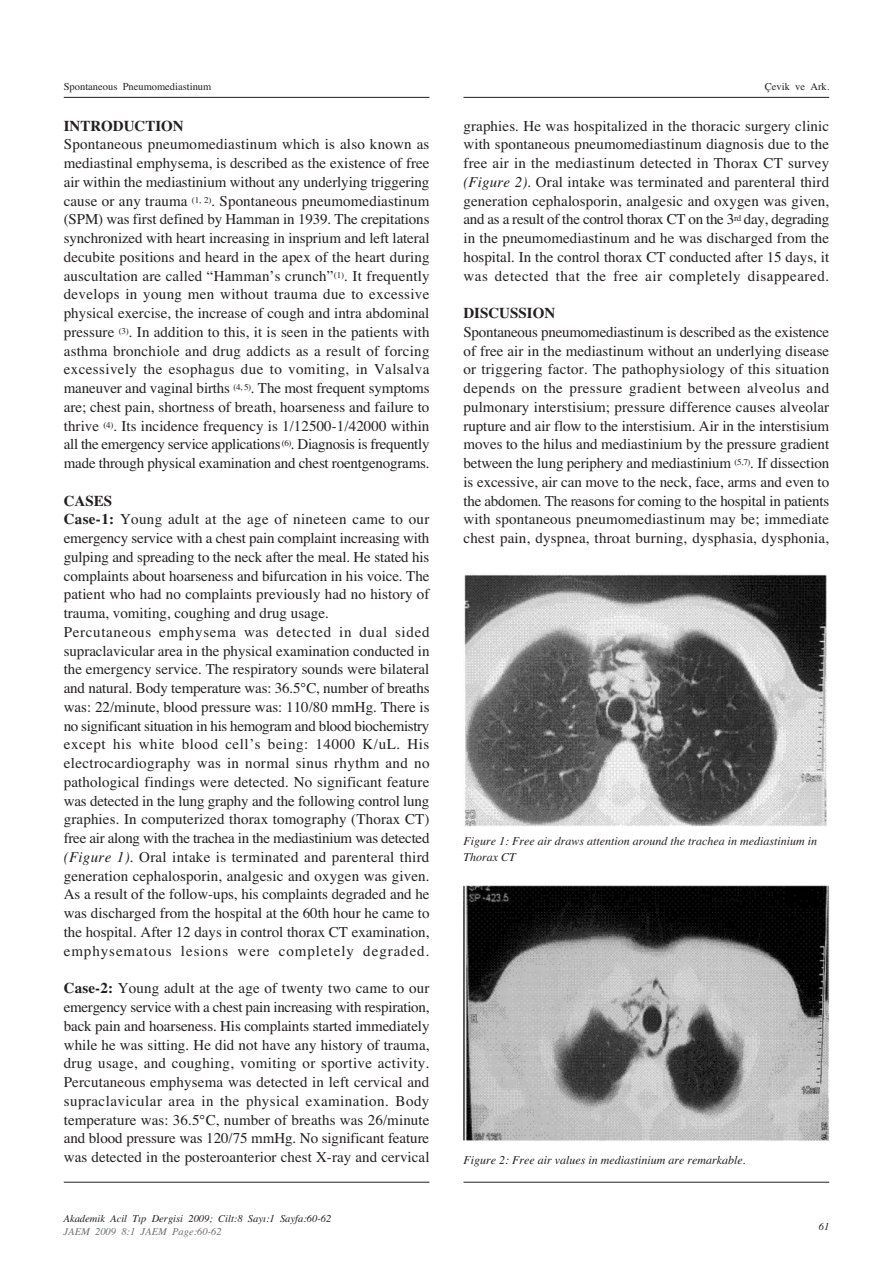
<style>
.page{position:relative;width:893px;height:1263px;background:#fff}
.page>*{position:absolute;margin:0;border:0;box-sizing:border-box;transform-origin:0 0}
.t1{font:15px/18.8px "Times Roman T";color:#231f20;text-align:justify}
.t2{font:15px "Times Roman T Bold";color:#231f20}
.t3{font:12px/15.8px "Times Roman T Italic";color:#231f20}
.t4{font:10.5px "Times T Italic";color:#231f20}
.t5{font:10.5px "Times T";color:#231f20}
.t6{font:10.5px "Times T Italic";color:#6c6e70}
.t7{font:10.5px "Times Roman T Italic";color:#231f20}
.s1{font-family:"Times Roman T Bold"}
.s2{font-family:"Times Roman T Italic"}
</style>
<div class="page">
<hr style="left:64px;top:1182px;width:365px;height:1px;background:#231f20">
<hr style="left:463px;top:1182px;width:366px;height:1px;background:#231f20">
<hr style="left:64px;top:97px;width:365px;height:1px;background:#231f20">
<hr style="left:463px;top:97px;width:366px;height:1px;background:#231f20">
<img style="left:464px;top:885px;width:365px;height:256px">
<img style="left:464px;top:574px;width:363px;height:252px">
<p class="t5" style="left:64px;top:83px;width:149px">Spontaneous Pneumomediastinum</p>
<p class="t5" style="left:765px;top:83px;width:66px">Çevik ve Ark.</p>
<p class="t2" style="left:64px;top:120px;width:121px">INTRODUCTION</p>
<p class="t1" style="left:64px;top:137px;width:367px">Spontaneous pneumomediastinum which is also known as mediastinal emphysema, is described as the existence of free air within the mediastinium without any underlying triggering cause or any trauma <sup>(1,</sup> <sup>2)</sup>. Spontaneous pneumomediastinum (SPM) was first defined by Hamman in 1939. The crepitations synchronized with heart increasing in insprium and left lateral decubite positions and heard in the apex of the heart during auscultation are called “Hamman’s crunch”<sup>(1)</sup>. It frequently develops in young men without trauma due to excessive physical exercise, the increase of cough and intra abdominal pressure <sup>(3)</sup>. In addition to this, it is seen in the patients with asthma bronchiole and drug addicts as a result of forcing excessively the esophagus due to vomiting, in Valsalva maneuver and vaginal births <sup>(4,</sup> <sup>5)</sup>. The most frequent symptoms are; chest pain, shortness of breath, hoarseness and failure to thrive <sup>(4)</sup>. Its incidence frequency is 1/12500-1/42000 within all the emergency service applications <sup>(6)</sup>. Diagnosis is frequently made through physical examination and chest roentgenograms.</p>
<p class="t2" style="left:64px;top:495px;width:50px">CASES</p>
<p class="t1" style="left:64px;top:512px;width:367px;text-align:left"><span class="s1">Case-1:</span> Young adult at the age of nineteen came to our emergency service with a chest pain complaint increasing with gulping and spreading to the neck after the meal. He stated his complaints about hoarseness and bifurcation in his voice. The patient who had no complaints previously had no history of trauma, vomiting, coughing and drug usage.<br>Percutaneous emphysema was detected in dual sided supraclavicular area in the physical examination conducted in the emergency service. The respiratory sounds were bilateral and natural. Body temperature was: 36.5°C, number of breaths was: 22/minute, blood pressure was: 110/80 mmHg. There is no significant situation in his hemogram and blood biochemistry except his white blood cell’s being: 14000 K/uL. His electrocardiography was in normal sinus rhythm and no pathological findings were detected. No significant feature was detected in the lung graphy and the following control lung graphies. In computerized thorax tomography (Thorax CT) free air along with the trachea in the mediastinium was detected <span class="s2">(Figure 1)</span>. Oral intake is terminated and parenteral third generation cephalosporin, analgesic and oxygen was given.<br>As a result of the follow-ups, his complaints degraded and he was discharged from the hospital at the 60th hour he came to the hospital. After 12 days in control thorax CT examination, emphysematous lesions were completely degraded.</p>
<p class="t1" style="left:64px;top:980px;width:367px"><span class="s1">Case-2:</span> Young adult at the age of twenty two came to our emergency service with a chest pain increasing with respiration, back pain and hoarseness. His complaints started immediately while he was sitting. He did not have any history of trauma, drug usage, and coughing, vomiting or sportive activity.<br>Percutaneous emphysema was detected in left cervical and supraclavicular area in the physical examination. Body temperature was: 36.5°C, number of breaths was 26/minute and blood pressure was 120/75 mmHg. No significant feature was detected in the posteroanterior chest X-ray and cervical</p>
<p class="t4" style="left:64px;top:1214px;width:269px">Akademik Acil T›p Dergisi 2009; Cilt:8 Say›:1 Sayfa:60-62</p>
<p class="t6" style="left:64px;top:1228px;width:160px">JAEM 2009 8:1 JAEM Page:60-62</p>
<p class="t1" style="left:463px;top:118px;width:367px">graphies. He was hospitalized in the thoracic surgery clinic with spontaneous pneumomediastinum diagnosis due to the free air in the mediastinum detected in Thorax CT survey <span class="s2">(Figure 2)</span>. Oral intake was terminated and parenteral third generation cephalosporin, analgesic and oxygen was given, and as a result of the control thorax CT on the 3<sup>rd</sup> day, degrading in the pneumomediastinum and he was discharged from the hospital. In the control thorax CT conducted after 15 days, it was detected that the free air completely disappeared.</p>
<p class="t2" style="left:463px;top:308px;width:93px">DISCUSSION</p>
<p class="t1" style="left:463px;top:324px;width:367px">Spontaneous pneumomediastinum is described as the existence of free air in the mediastinum without an underlying disease or triggering factor. The pathophysiology of this situation depends on the pressure gradient between alveolus and pulmonary interstisium; pressure difference causes alveolar rupture and air flow to the interstisium. Air in the interstisium moves to the hilus and mediastinium by the pressure gradient between the lung periphery and mediastinium <sup>(5,7)</sup>. If dissection is excessive, air can move to the neck, face, arms and even to the abdomen. The reasons for coming to the hospital in patients with spontaneous pneumomediastinum may be; immediate chest pain, dyspnea, throat burning, dysphasia, dysphonia,</p>
<p class="t3" style="left:463px;top:834px;width:355px">Figure 1: Free air draws attention around the trachea in mediastinium in<br>Thorax CT</p>
<p class="t3" style="left:463px;top:1153px;width:284px">Figure 2: Free air values in mediastinium are remarkable.</p>
<p class="t7" style="left:819px;top:1223px;width:12px">61</p>
</div>
